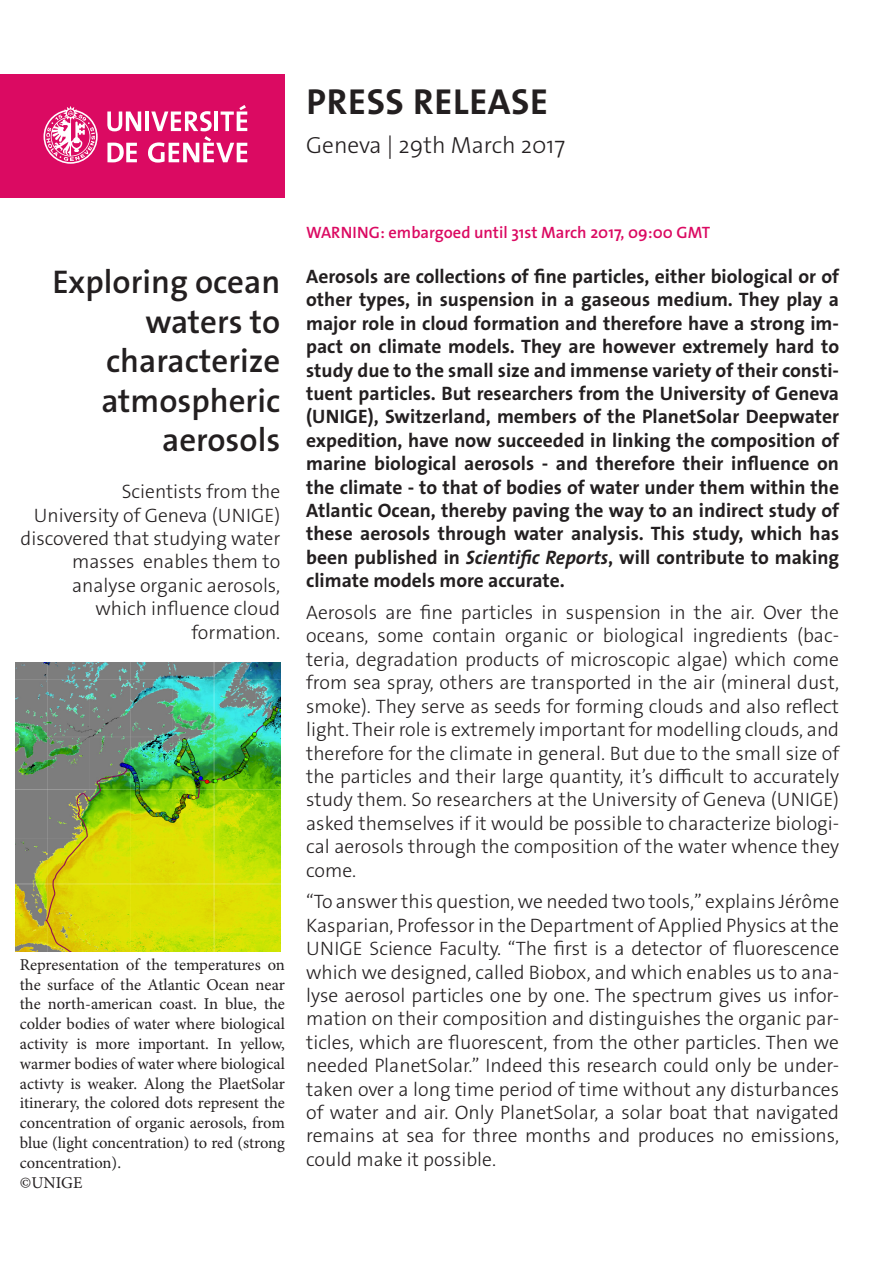
<style>
.page{position:relative;width:893px;height:1263px;background:#fff}
.page>*{position:absolute;margin:0;border:0;box-sizing:border-box;transform-origin:0 0}
._4__texte_courant{font:700 36.3px "The Sans Os F";letter-spacing:.02em;color:#231f20}
._1__grand_titre{font:600 33px "The Sans Os F";color:#231f20}
._4__texte_courant-2{font:300 23.4px "The Sans Os F";color:#231f20}
._4__texte_courant-3{font:300 19.5px/23.4px "The Sans Os F";color:#231f20;text-align:justify}
._4__texte_courant-4{font:700 19.5px/23.4px "The Sans Os F";color:#231f20;text-align:justify}
._1__grand_titre-2{font:300 19.5px/23.4px "The Sans Os F";color:#231f20;text-align:right}
.t1{font:16.5px/19.8px "Minion Pro";color:#231f20;text-align:justify}
.embargo{font:600 16.5px "The Sans Os F";color:#db0a62}
.s1{font-style:italic}
</style>
<div class="page">
<div style="left:0;top:74px;width:285px;height:124px;background:#db0a62"></div>
<svg style="left:44px;top:106px;width:54px;height:58px"></svg>
<svg style="left:107px;top:111px;width:34px;height:20px"></svg>
<hr style="left:145px;top:111px;width:4px;height:20px;background:#fff">
<svg style="left:107px;top:143px;width:30px;height:19px"></svg>
<svg style="left:148px;top:105px;width:99px;height:58px"></svg>
<img style="left:15px;top:662px;width:265px;height:290px">
<p class="_4__texte_courant" style="left:306px;top:78px;width:243px">PRESS RELEASE</p>
<p class="_4__texte_courant-2" style="left:306px;top:130px;width:260px">Geneva | 29th March 2017</p>
<p class="_1__grand_titre" style="left:52px;top:261px;width:229px">Exploring ocean</p>
<p class="_1__grand_titre" style="left:145px;top:300px;width:136px">waters to</p>
<p class="_1__grand_titre" style="left:106px;top:340px;width:176px">characterize</p>
<p class="_1__grand_titre" style="left:101px;top:379px;width:180px">atmospheric</p>
<p class="_1__grand_titre" style="left:162px;top:419px;width:120px">aerosols</p>
<p class="_1__grand_titre-2" style="left:122px;top:480px;width:160px">Scientists from the</p>
<p class="_1__grand_titre-2" style="left:21px;top:503px;width:261px">University of Geneva (UNIGE) discovered that studying water masses enables them to</p>
<p class="_1__grand_titre-2" style="left:72px;top:574px;width:210px">analyse organic aerosols, which influence cloud</p>
<p class="_1__grand_titre-2" style="left:192px;top:620px;width:90px">formation.</p>
<p class="t1" style="left:20px;top:955px;width:267px">Representation of the temperatures on the surface of the Atlantic Ocean near the north-american coast. In blue, the colder bodies of water where biological activity is more important. In yellow, warmer bodies of water where biological activty is weaker. Along the PlaetSolar itinerary, the colored dots represent the concentration of organic aerosols, from blue (light concentration) to red (strong concentration).</p>
<p class="t1" style="left:20px;top:1172px;width:64px">©UNIGE</p>
<p class="embargo" style="left:306px;top:222px;width:406px">WARNING: embargoed until 31st March 2017, 09:00 GMT</p>
<p class="_4__texte_courant-4" style="left:306px;top:265px;width:534px">Aerosols are collections of fine particles, either biological or of other types, in suspension in a gaseous medium. They play a major role in cloud formation and therefore have a strong im&shy;pact on climate models. They are however extremely hard to study due to the small size and immense variety of their consti&shy;tuent particles. But researchers from the University of Geneva (UNIGE), Switzerland, members of the PlanetSolar Deepwater expedition, have now succeeded in linking the composition of marine biological aerosols - and therefore their influence on the climate - to that of bodies of water under them within the Atlantic Ocean, thereby paving the way to an indirect study of these aerosols through water analysis. This study, which has been published in <span class="s1">Scientific Reports</span>, will contribute to making climate models more accurate.</p>
<p class="_4__texte_courant-3" style="left:306px;top:601px;width:534px">Aerosols are fine particles in suspension in the air. Over the oceans, some contain organic or biological ingredients (bac&shy;teria, degradation products of microscopic algae) which come from sea spray, others are transported in the air (mineral dust, smoke). They serve as seeds for forming clouds and also reflect light. Their role is extremely important for modelling clouds, and therefore for the climate in general. But due to the small size of the particles and their large quantity, it’s difficult to accurately study them. So researchers at the University of Geneva (UNIGE) asked themselves if it would be possible to characterize biologi&shy;cal aerosols through the composition of the water whence they come.</p>
<p class="_4__texte_courant-3" style="left:306px;top:890px;width:534px">“To answer this question, we needed two tools,” explains Jérôme Kasparian, Professor in the Department of Applied Physics at the UNIGE Science Faculty. “The first is a detector of fluorescence which we designed, called Biobox, and which enables us to ana&shy;lyse aerosol particles one by one. The spectrum gives us infor&shy;mation on their composition and distinguishes the organic par&shy;ticles, which are fluorescent, from the other particles. Then we needed PlanetSolar.” Indeed this research could only be under&shy;taken over a long time period of time without any disturbances of water and air. Only PlanetSolar, a solar boat that navigated remains at sea for three months and produces no emissions, could make it possible.</p>
</div>
